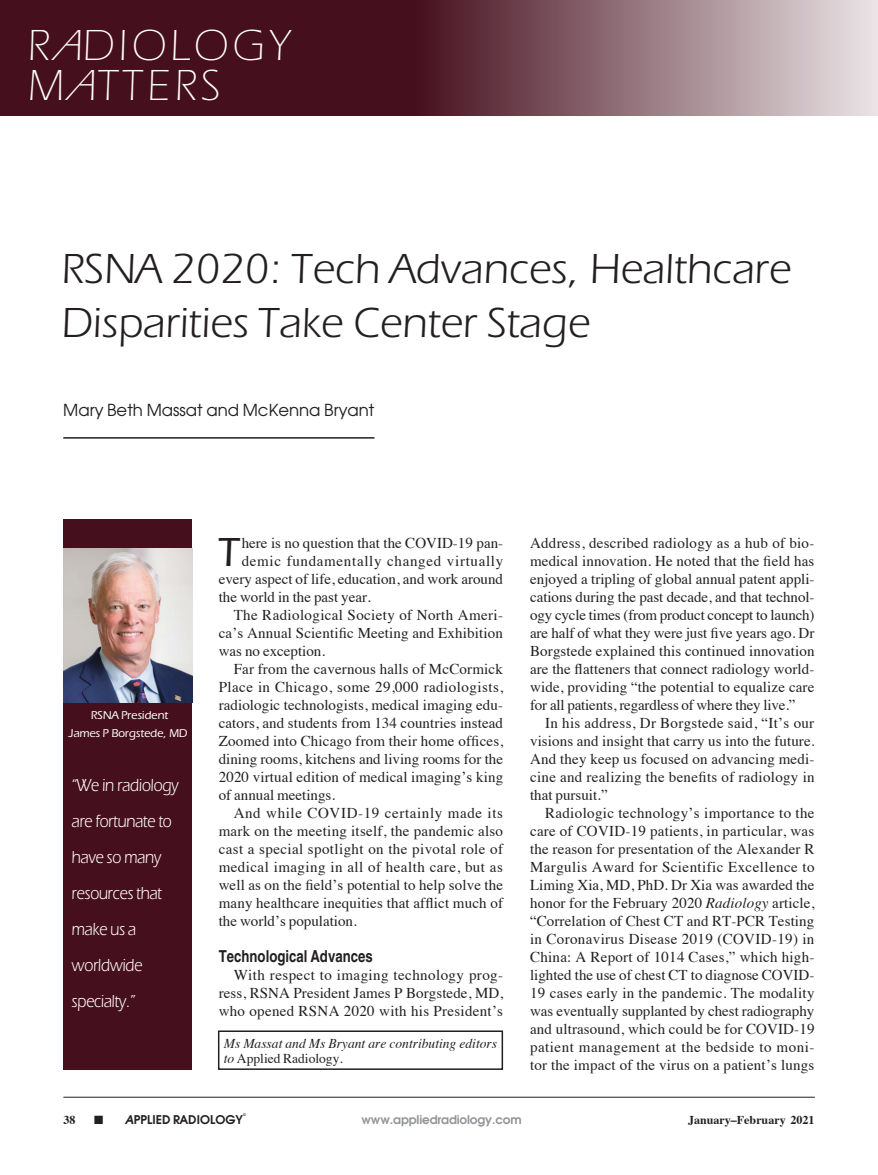
<style>
.page{position:relative;width:878px;height:1175px;background:#fff}
.page>*{position:absolute;margin:0;border:0;box-sizing:border-box;transform-origin:0 0}
.t1{font:300 45px/40.5px "Itc Eras";letter-spacing:.09em;color:#fff}
.RMatters_head{font:43.5px/54px "Itc Eras";color:#231f20}
.Article_1st_parag_Dr{font:500 42px "Itc Eras";color:#231f20}
.side_quote_RM{font:18px/36px "Itc Eras";letter-spacing:-.02em;color:#fff;scale:.88 1}
.Article_author_line{font:16.5px "Avant Garde";color:#231f20}
.Article_subhead{font:700 16.5px "Helvetica";color:#231f20;scale:.8 1}
.Article_body_copy{font:15px/18px "Times";letter-spacing:.01em;color:#231f20;text-align:justify}
.Article_1st_parag_Dr-2{font:15px "Times";color:#231f20}
.Article_1st_parag_Dr-3{font:15px "Times";letter-spacing:.045em;color:#231f20}
.Article_author_box{font:italic 13.5px/15px "Times";color:#231f20}
.t2{font:600 12px "Avant Garde";letter-spacing:-.01em;color:#939598}
.t3{font:700 12px "Times";color:#231f20}
.t4{font:600 12px "Avant Garde";color:#231f20}
.side_quote_RM_author{font:500 11.7px/18px "Itc Eras";letter-spacing:-.01em;color:#fff;text-align:center}
.t5{font:600 3.75px "Avant Garde";color:#231f20}
.s1{font-style:italic}
.s2{font-style:normal}
</style>
<div class="page">
<svg style="left:0;top:0;width:878px;height:115px;background:#714753"></svg>
<hr style="left:63px;top:1096px;width:751px;height:1px;background:#231f20">
<div style="left:63px;top:519px;width:129px;height:550px;background:#460f1e"></div>
<hr style="left:63px;top:437px;width:311px;height:1px;background:#231f20">
<div style="left:218px;top:1030px;width:285px;height:39px;border:2px solid #231f20"></div>
<img style="left:63px;top:548px;width:129px;height:154px">
<h1 class="t1" style="left:27px;top:25px;width:264px">R<span class="s1">A</span>DIOLOGY<br>M<span class="s1">A</span>TTERS</h1>
<p class="RMatters_head" style="left:61px;top:242px;width:731px">RSNA 2020: Tech Advances, Healthcare<br>Disparities Take Center Stage</p>
<p class="Article_author_line" style="left:63px;top:399px;width:313px">Mary Beth Massat and McKenna Bryant</p>
<p class="side_quote_RM_author" style="left:69px;top:706px;width:120px">RSNA President<br>James P Borgstede, MD</p>
<p class="side_quote_RM" style="left:72px;top:767px;width:123px">“We in radiology are fortunate to have so many resources that make us a worldwide specialty.”</p>
<p class="Article_1st_parag_Dr" style="left:218px;top:528px;width:23px">T</p>
<p class="Article_1st_parag_Dr-2" style="left:242px;top:528px;width:263px">here is no question that the COVID-19 pan-</p>
<p class="Article_1st_parag_Dr-3" style="left:242px;top:546px;width:263px">demic fundamentally changed virtually</p>
<p class="Article_1st_parag_Dr-2" style="left:219px;top:564px;width:286px">every aspect of life, education, and work around</p>
<p class="Article_1st_parag_Dr-2" style="left:219px;top:582px;width:154px">the world in the past year.</p>
<p class="Article_body_copy" style="left:219px;top:604px;width:286px;text-indent:15px">The Radiological Society of North Ameri&shy;ca’s Annual Scientific Meeting and Exhibition was no exception.</p>
<p class="Article_body_copy" style="left:219px;top:658px;width:286px;text-indent:15px">Far from the cavernous halls of McCormick Place in Chicago, some 29,000 radiologists, radiologic technologists, medical imaging edu&shy;cators, and students from 134 countries instead Zoomed into Chicago from their home offices, dining rooms, kitchens and living rooms for the 2020 virtual edition of medical imaging’s king of annual meetings.</p>
<p class="Article_body_copy" style="left:219px;top:802px;width:286px;text-indent:15px">And while COVID-19 certainly made its mark on the meeting itself, the pandemic also cast a special spotlight on the pivotal role of medical imaging in all of health care, but as well as on the field’s potential to help solve the many healthcare inequities that afflict much of the world’s population.</p>
<p class="Article_subhead" style="left:219px;top:946px;width:194px">Technological Advances</p>
<p class="Article_body_copy" style="left:219px;top:964px;width:286px;text-indent:15px">With respect to imaging technology prog&shy;ress, RSNA President James P Borgstede, MD, who opened RSNA 2020 with his President’s</p>
<p class="Article_author_box" style="left:224px;top:1034px;width:275px">Ms Massat and Ms Bryant are contributing editors to <span class="s2">Applied Radiology.</span></p>
<p class="Article_body_copy" style="left:530px;top:532px;width:286px">Address, described radiology as a hub of bio&shy;medical innovation. He noted that the field has enjoyed a tripling of global annual patent appli&shy;cations during the past decade, and that technol&shy;ogy cycle times (from product concept to launch) are half of what they were just five years ago. Dr Borgstede explained this continued innovation are the flatteners that connect radiology world&shy;wide, providing “the potential to equalize care for all patients, regardless of where they live.”</p>
<p class="Article_body_copy" style="left:530px;top:712px;width:286px;text-indent:15px">In his address, Dr Borgstede said, “It’s our visions and insight that carry us into the future.<br>And they keep us focused on advancing medi&shy;cine and realizing the benefits of radiology in that pursuit.”</p>
<p class="Article_body_copy" style="left:530px;top:802px;width:286px;text-indent:15px">Radiologic technology’s importance to the care of COVID-19 patients, in particular, was the reason for presentation of the Alexander R Margulis Award for Scientific Excellence to Liming Xia, MD, PhD. Dr Xia was awarded the honor for the February 2020 <span class="s1">Radiology</span> article, “Correlation of Chest CT and RT-PCR Testing in Coronavirus Disease 2019 (COVID-19) in China: A Report of 1014 Cases,” which high&shy;lighted the use of chest CT to diagnose COVID-19 cases early in the pandemic. The modality was eventually supplanted by chest radiography and ultrasound, which could be for COVID-19 patient management at the bedside to moni&shy;tor the impact of the virus on a patient’s lungs</p>
<p class="t5" style="left:243px;top:1112px;width:4px">©</p>
<p class="t3" style="left:63px;top:1108px;width:13px">38</p>
<p class="t4" style="left:94px;top:1112px;width:150px">■ <span class="s1">A</span>PPLIED RADIOLOGY</p>
<p class="t2" style="left:361px;top:1112px;width:162px">www.appliedradiology.com</p>
<p class="t3" style="left:688px;top:1108px;width:128px">January–February 2021</p>
</div>
